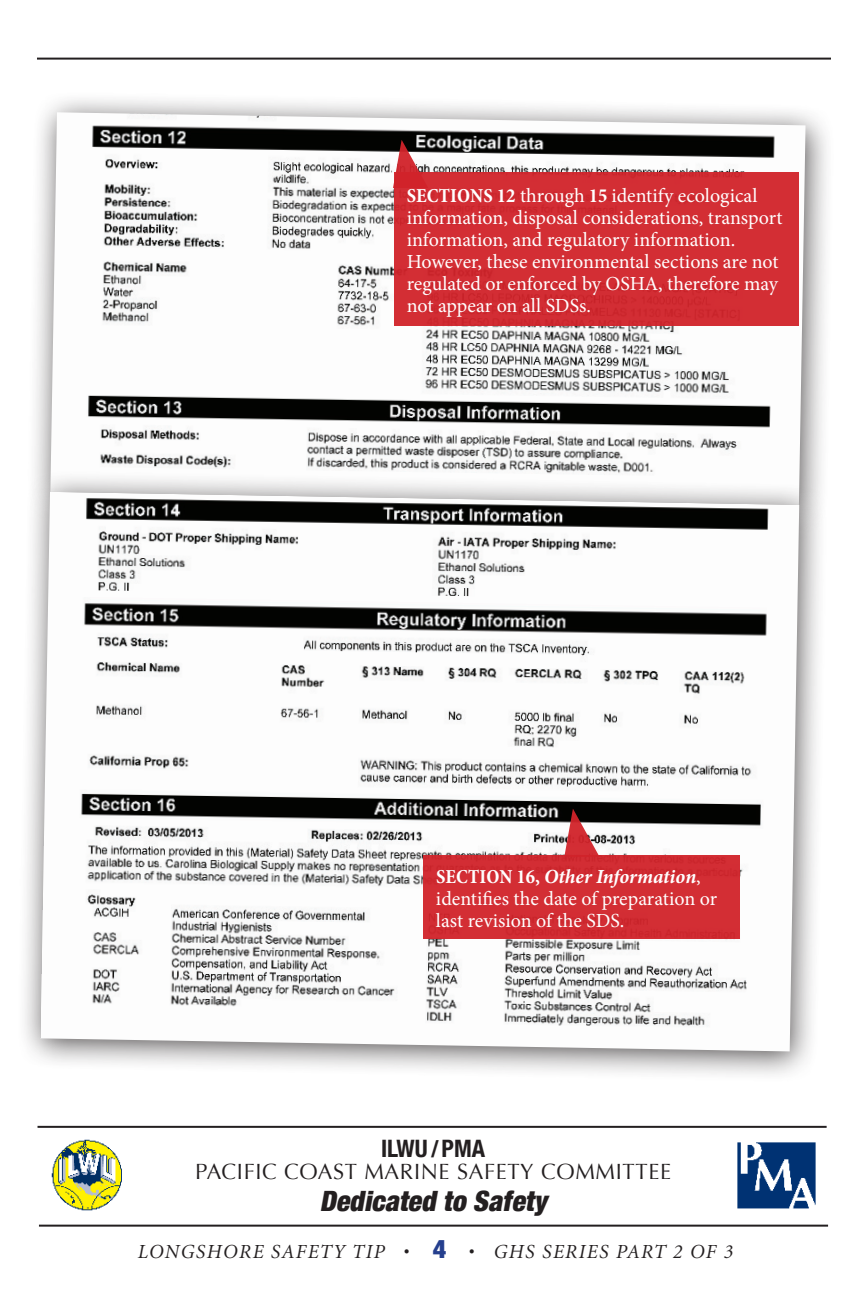
<style>
.page{position:relative;width:864px;height:1296px;background:#fff}
.page>*{position:absolute;margin:0;border:0;box-sizing:border-box;transform-origin:0 0}
.t1{font:italic 900 condensed 28px "Helvetica Neue";color:#231f20}
.t2{font:700 condensed 24px "Helvetica Neue";color:#231f20}
.t3{font:22px "Optima";letter-spacing:.03em;color:#231f20}
.t4{font:20px/22px "Minion Pro";color:#fff}
.t5{font:italic 20px "Minion";letter-spacing:.07em;color:#231f20}
.s1{font-weight:700;font-stretch:condensed}
.s2{font-weight:700;font-style:italic}
.s3{font-size:23px}
.s4{font-style:normal}
.s5{font-family:"Helvetica Neue";font-weight:900;font-style:normal;font-stretch:condensed;font-size:26px;color:#253f8e}
</style>
<div class="page">
<img style="left:38px;top:1125px;width:94px;height:100px">
<img style="left:737px;top:1142px;width:79px;height:67px">
<hr style="left:39px;top:1225px;width:789px;height:2px;background:#231f20">
<hr style="left:38px;top:1126px;width:789px;height:2px;background:#231f20">
<div style="left:27px;top:90px;width:808px;height:446px;background:#231f20;opacity:.75"></div>
<img style="left:50px;top:112px;width:756px;height:358px">
<div style="left:16px;top:470px;width:813px;height:613px;background:#231f20;opacity:.75"></div>
<img style="left:40px;top:492px;width:759px;height:559px">
<div style="left:394px;top:172px;width:404px;height:153px;background:#d32e34"></div>
<svg style="left:393px;top:140px;width:35px;height:48px"></svg>
<div style="left:423px;top:855px;width:317px;height:83px;background:#d32e34"></div>
<svg style="left:564px;top:809px;width:36px;height:48px"></svg>
<hr style="left:37px;top:58px;width:794px;height:2px;background:#231f20">
<p class="t4" style="left:407px;top:184px;width:377px"><span class="s1">SECTIONS 12</span> through <span class="s1">15</span> identify ecological information, disposal considerations, transport information, and regulatory information.<br>However, these environmental sections are not regulated or enforced by OSHA, therefore may not appear on all SDSs.</p>
<p class="t4" style="left:436px;top:866px;width:283px"><span class="s1">SECTION 16,</span> <span class="s2">Other Information</span>, identifies the date of preparation or last revision of the SDS.</p>
<p class="t2" style="left:381px;top:1134px;width:106px">ILWU <span class="s3">/</span>PMA</p>
<p class="t3" style="left:195px;top:1159px;width:477px">PACIFIC COAST MARINE SAFETY COMMITTEE</p>
<h1 class="t1" style="left:320px;top:1184px;width:228px">Dedicated to Safety</h1>
<p class="t5" style="left:137px;top:1242px;width:597px">LONGSHORE SAFETY TIP <span class="s4">•</span> <span class="s5">4</span> • GHS SERIES PART 2 OF 3</p>
</div>
